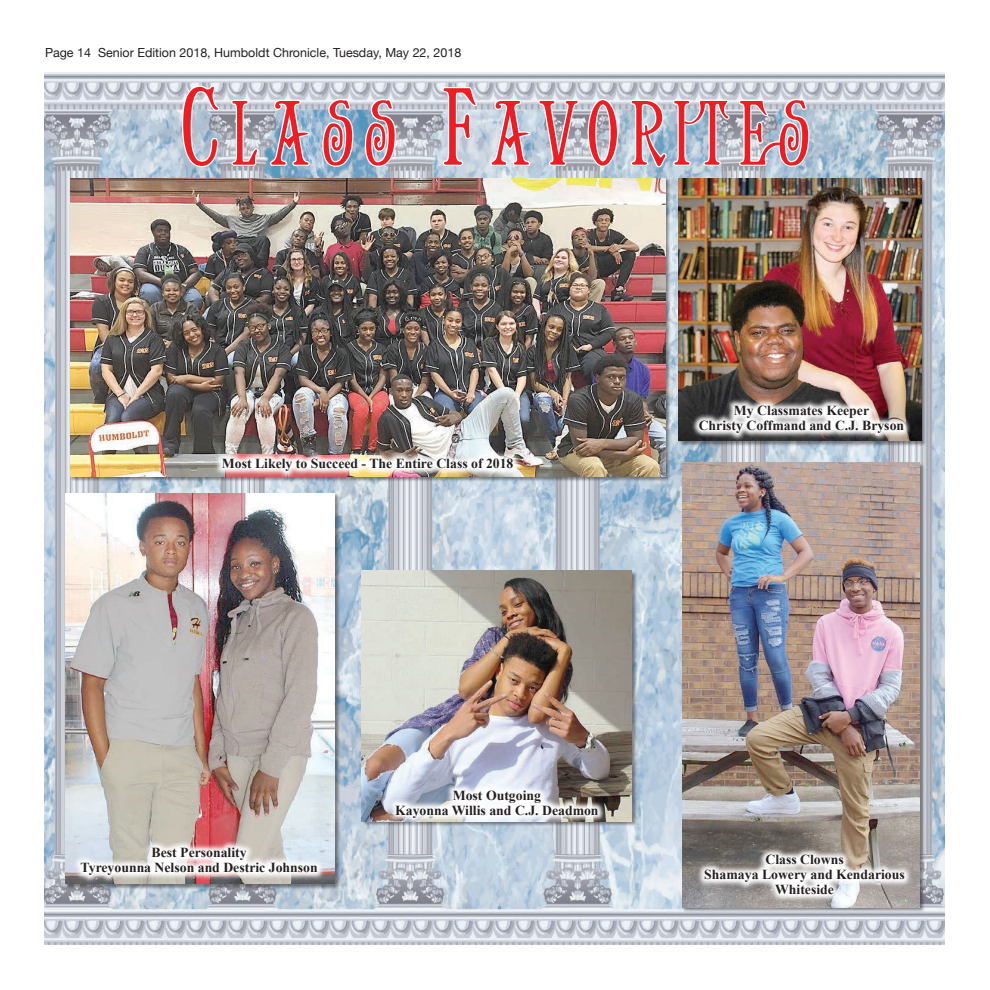
<style>
.page{position:relative;width:990px;height:990px;background:#fff}
.page>*{position:absolute;margin:0;border:0;box-sizing:border-box;transform-origin:0 0}
.t1{font:expanded 75px "Helena";color:#ee1d23}
.t2{font:700 13.75px/15px "Times New Roman";color:#231f20;text-align:center}
.t3{font:12.5px "Helvetica Neue";color:#231f20}
.s1{font-size:90px}
</style>
<div class="page">
<img style="left:45px;top:73px;width:900px;height:872px">
<svg style="left:181px;top:84px;width:40px;height:84px"></svg>
<svg style="left:230px;top:98px;width:30px;height:70px"></svg>
<svg style="left:268px;top:98px;width:44px;height:70px"></svg>
<svg style="left:321px;top:97px;width:34px;height:72px"></svg>
<svg style="left:363px;top:97px;width:34px;height:72px"></svg>
<svg style="left:441px;top:86px;width:37px;height:81px"></svg>
<svg style="left:489px;top:97px;width:131px;height:71px"></svg>
<svg style="left:629px;top:72px;width:182px;height:97px"></svg>
<div style="left:70px;top:178px;width:601px;height:304px;background:#231f20;opacity:.5"></div>
<img style="left:70px;top:178px;width:595px;height:298px">
<img style="left:214px;top:451px;width:307px;height:28px">
<div style="left:682px;top:462px;width:243px;height:451px;background:#231f20;opacity:.5"></div>
<img style="left:682px;top:463px;width:237px;height:444px">
<svg style="left:697px;top:847px;width:216px;height:55px"></svg>
<div style="left:362px;top:570px;width:275px;height:257px;background:#231f20;opacity:.5"></div>
<img style="left:362px;top:571px;width:270px;height:250px">
<svg style="left:388px;top:782px;width:219px;height:44px"></svg>
<div style="left:678px;top:178px;width:249px;height:269px;background:#231f20;opacity:.5"></div>
<img style="left:679px;top:178px;width:243px;height:263px">
<svg style="left:691px;top:398px;width:221px;height:43px"></svg>
<div style="left:65px;top:493px;width:276px;height:396px;background:#231f20;opacity:.5"></div>
<img style="left:65px;top:493px;width:270px;height:391px">
<svg style="left:73px;top:840px;width:252px;height:43px"></svg>
<p class="t3" style="left:45px;top:45px;width:418px">Page 14 Senior Edition 2018, Humboldt Chronicle, Tuesday, May 22, 2018</p>
<h1 class="t1" style="left:175px;top:98px;width:642px"><span class="s1">C</span>LASS <span class="s1">F</span>AVORITES</h1>
<p class="t2" style="left:222px;top:455px;width:293px">Most Likely to Succeed - The Entire Class of 2018</p>
<p class="t2" style="left:699px;top:402px;width:207px">My Classmates Keeper<br>Christy Coffmand and C.J. Bryson</p>
<p class="t2" style="left:81px;top:845px;width:239px">Best Personality<br>Tyreyounna Nelson and Destric Johnson</p>
<p class="t2" style="left:395px;top:787px;width:205px">Most Outgoing<br>Kayonna Willis and C.J. Deadmon</p>
<p class="t2" style="left:704px;top:852px;width:202px">Class Clowns<br>Shamaya Lowery and Kendarious<br>Whiteside</p>
</div>
